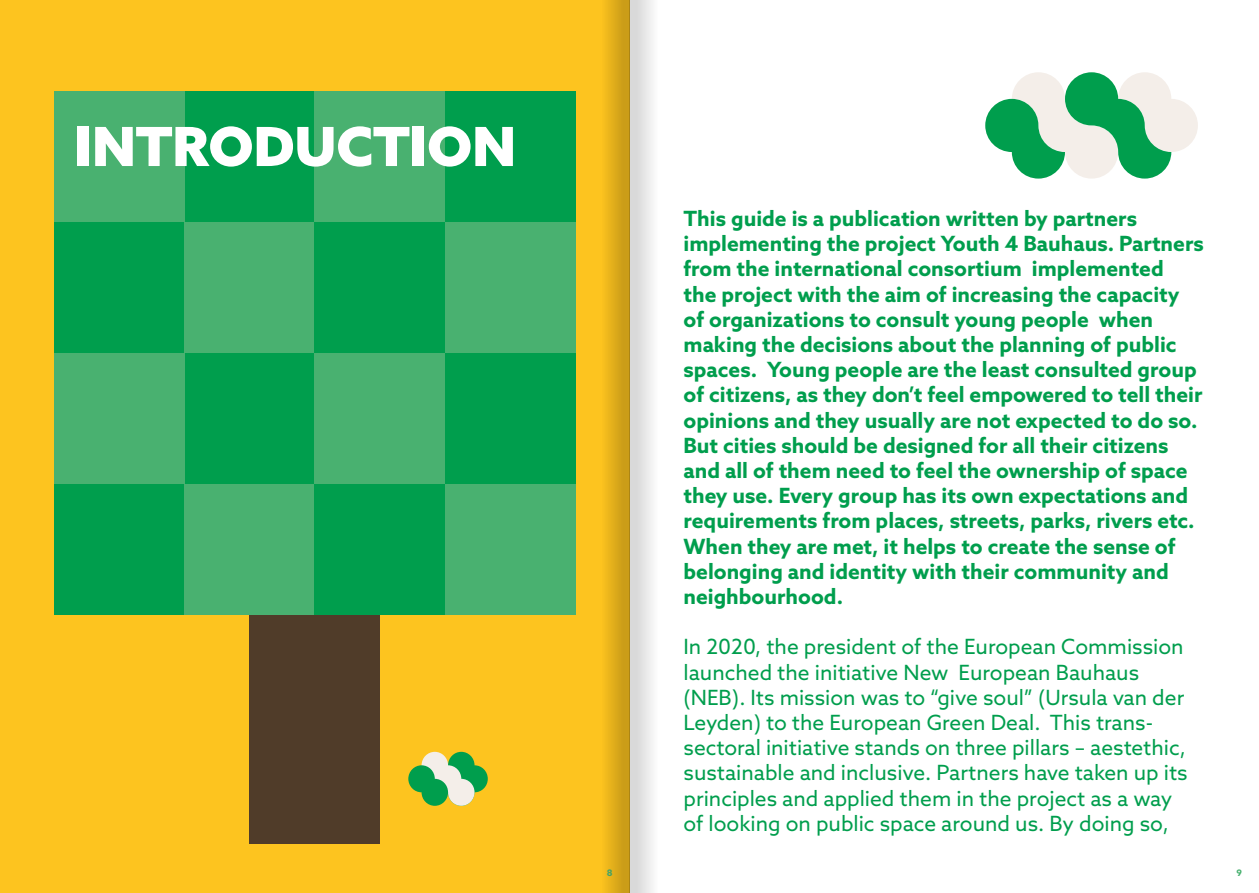
<style>
.page{position:relative;width:1259px;height:893px;background:#fff}
.page>*{position:absolute;margin:0;border:0;box-sizing:border-box;transform-origin:0 0}
.t1{font:900 54px "Azo Sans";color:#fff}
.t2{font:700 21px/25.2px "Azo Sans";color:#009e4d}
.t3{font:21px/25.2px "Azo Sans";color:#009e4d}
.t4{font:700 9px "Azo Sans";color:#49b170}
</style>
<div class="page">
<div style="left:0;top:0;width:629px;height:893px;background:#fdc41f"></div>
<svg style="left:408px;top:752px;width:80px;height:54px"></svg>
<div style="left:249px;top:451px;width:131px;height:392px;background:#503c29"></div>
<div style="left:54px;top:222px;width:130px;height:131px;background:#009e4d"></div>
<div style="left:184px;top:222px;width:131px;height:131px;background:#49b170"></div>
<div style="left:184px;top:91px;width:131px;height:131px;background:#009e4d"></div>
<div style="left:54px;top:91px;width:130px;height:131px;background:#49b170"></div>
<div style="left:54px;top:484px;width:130px;height:130px;background:#009e4d"></div>
<div style="left:184px;top:484px;width:131px;height:130px;background:#49b170"></div>
<div style="left:184px;top:353px;width:131px;height:131px;background:#009e4d"></div>
<div style="left:54px;top:353px;width:130px;height:131px;background:#49b170"></div>
<div style="left:315px;top:222px;width:130px;height:131px;background:#009e4d"></div>
<div style="left:445px;top:222px;width:130px;height:131px;background:#49b170"></div>
<div style="left:445px;top:91px;width:130px;height:131px;background:#009e4d"></div>
<div style="left:315px;top:91px;width:130px;height:131px;background:#49b170"></div>
<div style="left:315px;top:484px;width:130px;height:130px;background:#009e4d"></div>
<div style="left:445px;top:484px;width:130px;height:130px;background:#49b170"></div>
<div style="left:445px;top:353px;width:130px;height:131px;background:#009e4d"></div>
<div style="left:315px;top:353px;width:130px;height:131px;background:#49b170"></div>
<svg style="left:985px;top:72px;width:213px;height:107px"></svg>
<svg style="left:572px;top:0;width:57px;height:893px"></svg>
<div style="left:629px;top:0;width:58px;height:893px;background:linear-gradient(to right,#dcdcdc,#fff)"></div>
<h1 class="t1" style="left:75px;top:111px;width:442px">INTRODUCTION</h1>
<p class="t2" style="left:683px;top:206px;width:522px">This guide is a publication written by partners implementing the project Youth 4 Bauhaus. Partners from the international consortium implemented<br>the project with the aim of increasing the capacity of organizations to consult young people when making the decisions about the planning of public spaces. Young people are the least consulted group of citizens, as they don’t feel empowered to tell their opinions and they usually are not expected to do so.<br>But cities should be designed for all their citizens and all of them need to feel the ownership of space they use. Every group has its own expectations and requirements from places, streets, parks, rivers etc.<br>When they are met, it helps to create the sense of belonging and identity with their community and neighbourhood.</p>
<p class="t3" style="left:683px;top:634px;width:506px">In 2020, the president of the European Commission launched the initiative New European Bauhaus (NEB). Its mission was to “give soul” (Ursula van der Leyden) to the European Green Deal. This trans&shy;sectoral initiative stands on three pillars – aestethic, sustainable and inclusive. Partners have taken up its principles and applied them in the project as a way of looking on public space around us. By doing so,</p>
<p class="t4" style="left:606px;top:867px;width:7px">8</p>
<p class="t4" style="left:1236px;top:867px;width:7px">9</p>
</div>
